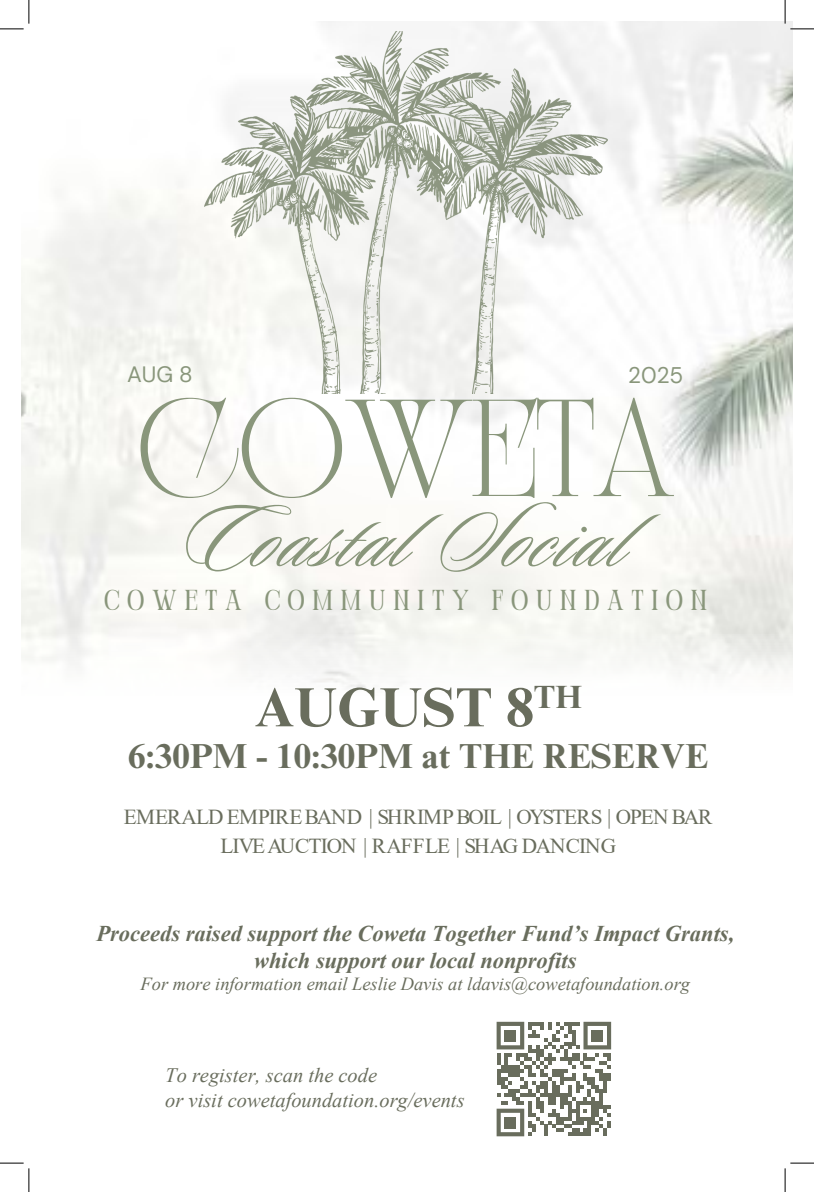
<style>
.page{position:relative;width:814px;height:1192px;background:#fff}
.page>*{position:absolute;margin:0;border:0;box-sizing:border-box;transform-origin:0 0}
.t1{font:96.77px "Sloop Script Pro";letter-spacing:.035em;color:#89967b}
.t2{font:96.42px "TAN Nightingale";letter-spacing:-.055em;color:#89967b}
.t3{font:700 55.21px "Times NRMT";color:#696d5d}
.t4{font:700 34.74px "Times NRMT";color:#696d5d}
.t5{font:28.79px "Perandoryv 2";letter-spacing:.275em;color:#89967b}
.t6{font:22.57px "DM Sans";color:#89967b}
.t7{font:italic 700 22.49px/26.9px "Times New Roman";color:#696d5d;text-align:center}
.t8{font:22.14px "DM Sans";color:#89967b}
.t9{font:21.35px/29.8px "Times New Roman";letter-spacing:-.045em;color:#696d5d;text-align:center}
.t10{font:italic 20.47px/24.5px "Times New Roman";color:#696d5d}
.t11{font:italic 18.38px "Times New Roman";color:#696d5d}
</style>
<div class="page">
<img style="left:21px;top:21px;width:772px;height:637px">
<img style="left:204px;top:32px;width:403px;height:361px">
<div style="left:22px;top:635px;width:771px;height:536px;background:#fff"></div>
<svg style="left:496px;top:1022px;width:115px;height:114px"></svg>
<div style="left:504px;top:1029px;width:12px;height:12px;background:#696d5d"></div>
<div style="left:591px;top:1029px;width:12px;height:12px;background:#696d5d"></div>
<div style="left:504px;top:1116px;width:12px;height:12px;background:#696d5d"></div>
<svg style="left:0;top:0;width:30px;height:30px"></svg>
<svg style="left:0;top:1162px;width:30px;height:30px"></svg>
<svg style="left:784px;top:0;width:30px;height:30px"></svg>
<svg style="left:784px;top:1162px;width:30px;height:30px"></svg>
<p class="t8" style="left:127px;top:361px;width:67px">AUG 8</p>
<p class="t6" style="left:628px;top:361px;width:57px">2025</p>
<h2 class="t2" style="left:135px;top:406px;width:543px">COWETA</h2>
<h1 class="t1" style="left:183px;top:475px;width:445px">Coastal Social</h1>
<p class="t5" style="left:104px;top:585px;width:604px">COWETA COMMUNITY FOUNDATION</p>
<h3 class="t3" style="left:255px;top:673px;width:329px">AUGUST 8<sup>TH</sup></h3>
<h3 class="t4" style="left:128px;top:735px;width:581px">6:30PM - 10:30PM at THE RESERVE</h3>
<p class="t9" style="left:124px;top:801px;width:590px">EMERALD EMPIREBAND | SHRIMPBOIL | OYSTERS | OPEN BAR<br>LIVEAUCTION | RAFFLE | SHAG DANCING</p>
<p class="t7" style="left:96px;top:919px;width:639px">Proceeds raised support the Coweta Together Fund’s Impact Grants, which support our local nonprofits</p>
<p class="t11" style="left:141px;top:971px;width:551px">For more information email Leslie Davis at ldavis@cowetafoundation.org</p>
<p class="t10" style="left:165px;top:1062px;width:301px">To register, scan the code<br>or visit cowetafoundation.org/events</p>
</div>
